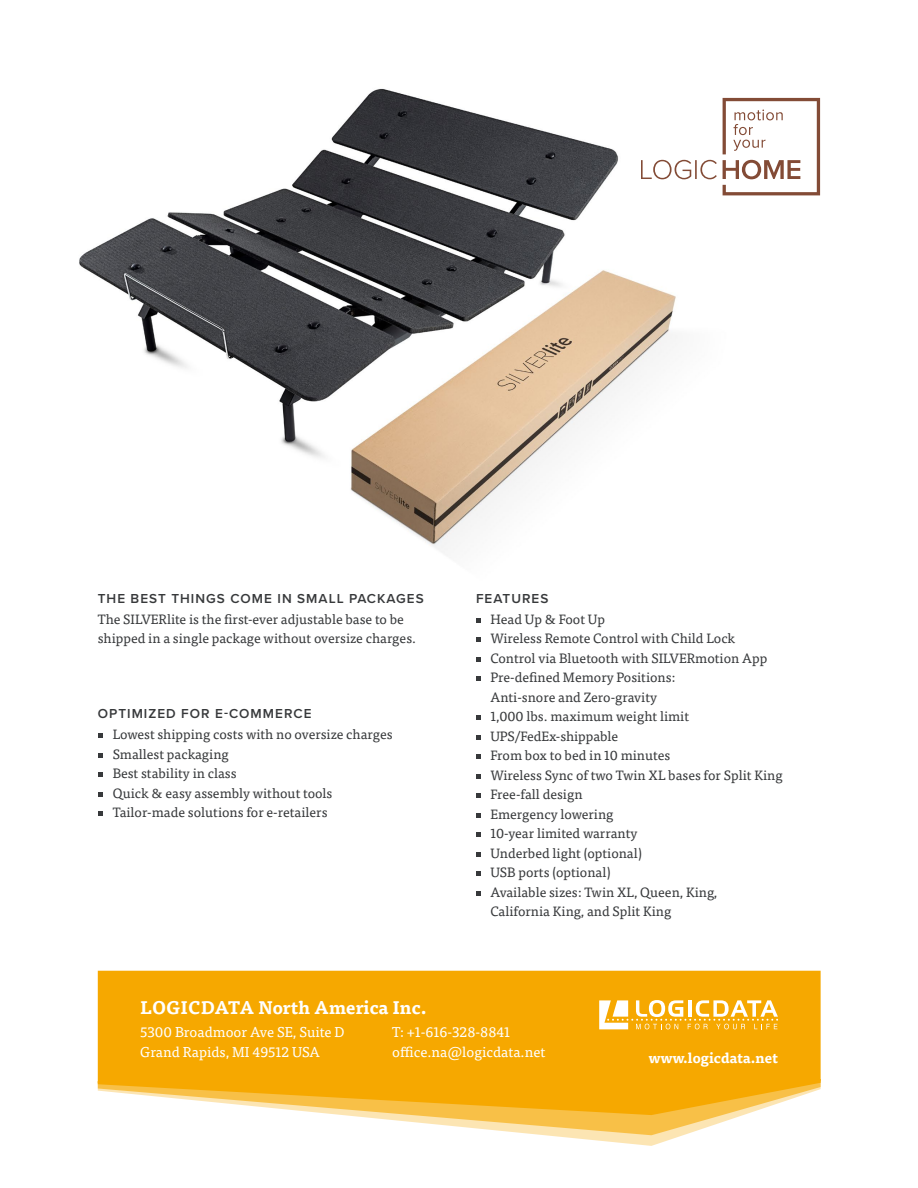
<style>
.page{position:relative;width:918px;height:1188px;background:#fff}
.page>*{position:absolute;margin:0;border:0;box-sizing:border-box;transform-origin:0 0}
.t1{font:700 18px "Tisa Pro";color:#fff}
.t2{font:14.25px "Tisa Pro";color:#fff}
.t3{font:700 14.25px "Tisa Pro";color:#fff}
.t4{font:13.5px/19.5px "Tisa Pro";color:#37393b}
.t5{font:600 13.5px "Proxima Nova";letter-spacing:.075em;color:#37393b}
</style>
<div class="page">
<img style="left:79px;top:88px;width:742px;height:465px">
<svg style="left:641px;top:98px;width:179px;height:97px"></svg>
<svg style="left:544px;top:1135px;width:139px;height:11px"></svg>
<div style="left:98px;top:971px;width:723px;height:108px;background:#f6a800"></div>
<svg style="left:98px;top:1079px;width:723px;height:56px"></svg>
<svg style="left:599px;top:1000px;width:179px;height:29px"></svg>
<svg style="left:98px;top:733px;width:5px;height:5px"></svg>
<svg style="left:98px;top:753px;width:5px;height:4px"></svg>
<svg style="left:98px;top:772px;width:5px;height:5px"></svg>
<svg style="left:98px;top:792px;width:5px;height:4px"></svg>
<svg style="left:98px;top:811px;width:5px;height:5px"></svg>
<svg style="left:476px;top:618px;width:5px;height:5px"></svg>
<svg style="left:476px;top:637px;width:5px;height:5px"></svg>
<svg style="left:476px;top:657px;width:5px;height:5px"></svg>
<svg style="left:476px;top:676px;width:5px;height:5px"></svg>
<svg style="left:476px;top:715px;width:5px;height:5px"></svg>
<svg style="left:476px;top:735px;width:5px;height:5px"></svg>
<svg style="left:476px;top:754px;width:5px;height:5px"></svg>
<svg style="left:476px;top:774px;width:5px;height:5px"></svg>
<svg style="left:476px;top:793px;width:5px;height:5px"></svg>
<svg style="left:476px;top:813px;width:5px;height:5px"></svg>
<svg style="left:476px;top:832px;width:5px;height:5px"></svg>
<svg style="left:476px;top:852px;width:5px;height:5px"></svg>
<svg style="left:476px;top:871px;width:5px;height:5px"></svg>
<svg style="left:476px;top:891px;width:5px;height:5px"></svg>
<p class="t5" style="left:98px;top:588px;width:327px">THE BEST THINGS COME IN SMALL PACKAGES</p>
<p class="t4" style="left:98px;top:609px;width:320px">The SILVERlite is the first-ever adjustable base to be shipped in a single package without oversize charges.</p>
<p class="t5" style="left:98px;top:704px;width:215px">OPTIMIZED FOR E-COMMERCE</p>
<p class="t4" style="left:113px;top:724px;width:282px">Lowest shipping costs with no oversize charges Smallest packaging<br>Best stability in class<br>Quick &amp; easy assembly without tools Tailor-made solutions for e-retailers</p>
<p class="t5" style="left:476px;top:588px;width:74px">FEATURES</p>
<p class="t4" style="left:490px;top:609px;width:294px">Head Up &amp; Foot Up<br>Wireless Remote Control with Child Lock<br>Control via Bluetooth with SILVERmotion App<br>Pre-defined Memory Positions:<br>Anti-snore and Zero-gravity<br>1,000 lbs. maximum weight limit<br>UPS/FedEx-shippable<br>From box to bed in 10 minutes<br>Wireless Sync of two Twin XL bases for Split King<br>Free-fall design<br>Emergency lowering<br>10-year limited warranty<br>Underbed light (optional)<br>USB ports (optional)<br>Available sizes: Twin XL, Queen, King,<br>California King, and Split King</p>
<h1 class="t1" style="left:140px;top:993px;width:288px">LOGICDATA North America Inc.</h1>
<p class="t2" style="left:140px;top:1022px;width:206px">5300 Broadmoor Ave SE, Suite D</p>
<p class="t2" style="left:392px;top:1022px;width:119px">T: +1-616-328-8841</p>
<p class="t2" style="left:140px;top:1041px;width:181px">Grand Rapids, MI 49512 USA</p>
<p class="t2" style="left:392px;top:1041px;width:155px">office.na@logicdata.net</p>
<p class="t3" style="left:649px;top:1046px;width:131px">www.logicdata.net</p>
</div>
